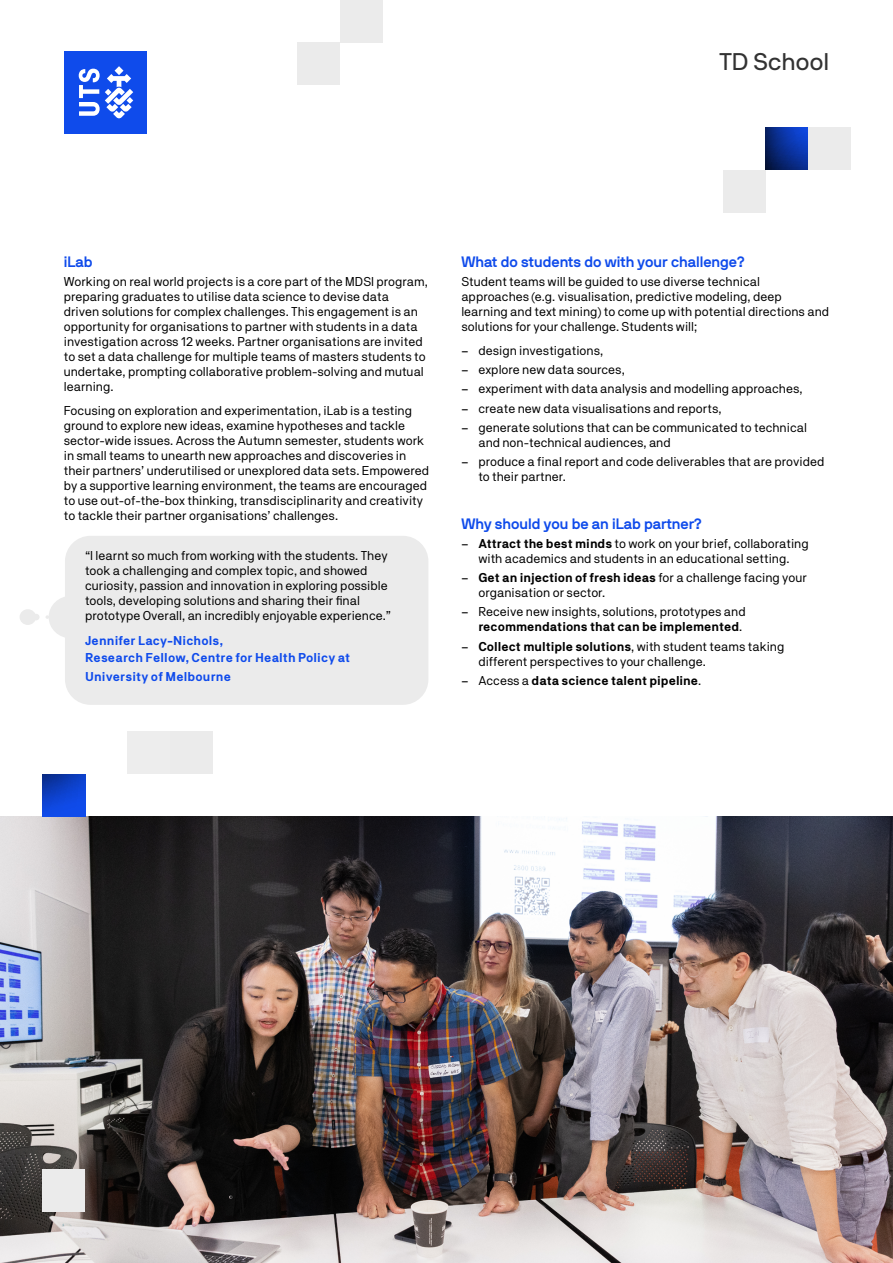
<style>
.page{position:relative;width:893px;height:1263px;background:#fff}
.page>*{position:absolute;margin:0;border:0;box-sizing:border-box;transform-origin:0 0}
.t1{font:24px "NB International Pro";letter-spacing:.005em;color:#323232}
.t2{font:700 15px "NB International Pro";color:#0f4beb}
.t3{font:12.75px/15px "NB Akademie";color:#000}
.t4{font:700 12.75px/16.5px "NB Akademie";letter-spacing:.01em;color:#0f4beb}
.t5{font:700 12.75px "NB Akademie";color:#000}
.s1{font-family:"NB International Pro"}
.s2{font-weight:700}
.s3{font-family:"NB International Pro";font-weight:400}
.s4{font-weight:400}
</style>
<div class="page">
<img style="left:0;top:816px;width:893px;height:447px">
<div style="left:298px;top:43px;width:42px;height:42px;background:#ebebeb"></div>
<div style="left:340px;top:0;width:43px;height:43px;background:#ebebeb"></div>
<svg style="left:765px;top:127px;width:43px;height:43px;background:#092d8e"></svg>
<div style="left:808px;top:127px;width:42px;height:43px;background:#ebebeb"></div>
<div style="left:723px;top:170px;width:42px;height:42px;background:#ebebeb"></div>
<div style="left:128px;top:731px;width:42px;height:43px;background:#ebebeb"></div>
<svg style="left:43px;top:774px;width:42px;height:42px;background:#0d41cd"></svg>
<div style="left:170px;top:731px;width:43px;height:43px;background:#ebebeb"></div>
<div style="left:43px;top:1169px;width:42px;height:43px;background:#ebebeb"></div>
<div style="left:64px;top:51px;width:82px;height:83px;background:#0f4beb"></div>
<svg style="left:79px;top:66px;width:54px;height:53px"></svg>
<div style="left:65px;top:536px;width:363px;height:169px;background:#ebebeb;border-radius:26px"></div>
<div style="left:49px;top:596px;width:45px;height:42px;background:#ebebeb;border-radius:50%"></div>
<div style="left:33px;top:614px;width:7px;height:6px;background:#ebebeb;border-radius:50%"></div>
<div style="left:20px;top:609px;width:16px;height:16px;background:#ebebeb;border-radius:50%"></div>
<h1 class="t1" style="left:720px;top:48px;width:111px">TD School</h1>
<p class="t2" style="left:64px;top:253px;width:30px">iLab</p>
<p class="t3" style="left:64px;top:274px;width:366px">Working on real world projects is a core part of the MDSI program, preparing graduates to utilise data science to devise data<br>driven solutions for complex challenges. This engagement is an opportunity for organisations to partner with students in a data investigation across 12 weeks. Partner organisations are invited to set a data challenge for multiple teams of masters students to undertake, prompting collaborative problem-solving and mutual learning.</p>
<p class="t3" style="left:64px;top:403px;width:367px">Focusing on exploration and experimentation, iLab is a testing ground to explore new ideas, examine hypotheses and tackle sector-wide issues. Across the Autumn semester, students work in small teams to unearth new approaches and discoveries in their partners’ underutilised or unexplored data sets. Empowered by a supportive learning environment, the teams are encouraged to use out-of-the-box thinking, transdisciplinarity and creativity to tackle their partner organisations’ challenges.</p>
<p class="t3" style="left:85px;top:548px;width:308px">“I learnt so much from working with the students. They took a challenging and complex topic, and showed curiosity, passion and innovation in exploring possible tools, developing solutions and sharing their final prototype Overall, an incredibly enjoyable experience.”</p>
<p class="t4" style="left:85px;top:632px;width:267px">Jennifer Lacy-Nichols,<br>Research Fellow, Centre for Health Policy at</p>
<p class="t4" style="left:85px;top:668px;width:147px">University of Melbourne</p>
<p class="t2" style="left:461px;top:253px;width:285px">What do students do with your challenge?</p>
<p class="t3" style="left:461px;top:274px;width:369px">Student teams will be guided to use diverse technical approaches (e.g. visualisation, predictive modeling, deep learning and text mining) to come up with potential directions and solutions for your challenge. Students will;</p>
<p class="t3" style="left:461px;top:343px;width:143px"><span class="s1">–</span> design investigations,</p>
<p class="t3" style="left:461px;top:362px;width:165px"><span class="s1">–</span> explore new data sources,</p>
<p class="t3" style="left:461px;top:381px;width:343px"><span class="s1">–</span> experiment with data analysis and modelling approaches,</p>
<p class="t3" style="left:461px;top:400px;width:262px"><span class="s1">–</span> create new data visualisations and reports,</p>
<p class="t3" style="left:478px;top:420px;width:330px;text-indent:-17px"><span class="s1">–</span> generate solutions that can be communicated to technical and non-technical audiences, and</p>
<p class="t3" style="left:478px;top:454px;width:348px;text-indent:-17px"><span class="s1">–</span> produce a final report and code deliverables that are provided to their partner.</p>
<p class="t2" style="left:461px;top:515px;width:242px">Why should you be an iLab partner?</p>
<p class="t3" style="left:461px;top:536px;width:349px;text-align:center"><span class="s1">–</span> <span class="s2">Attract the best minds</span> to work on your brief, collaborating with academics and students in an educational setting.</p>
<p class="t3" style="left:478px;top:570px;width:330px;text-indent:-17px"><span class="s1">–</span> <span class="s2">Get an injection of fresh ideas</span> for a challenge facing your organisation or sector.</p>
<p class="t3" style="left:461px;top:604px;width:286px;text-align:right"><span class="s1">–</span> Receive new insights, solutions, prototypes and <span class="s2">recommendations that can be implemented</span>.</p>
<p class="t3" style="left:478px;top:638px;width:307px;text-indent:-17px"><span class="s1">–</span> <span class="s2">Collect multiple solutions</span>, with student teams taking different perspectives to your challenge.</p>
<p class="t5" style="left:461px;top:673px;width:241px"><span class="s3">–</span> <span class="s4">Access a</span> data science talent pipeline<span class="s4">.</span></p>
</div>
